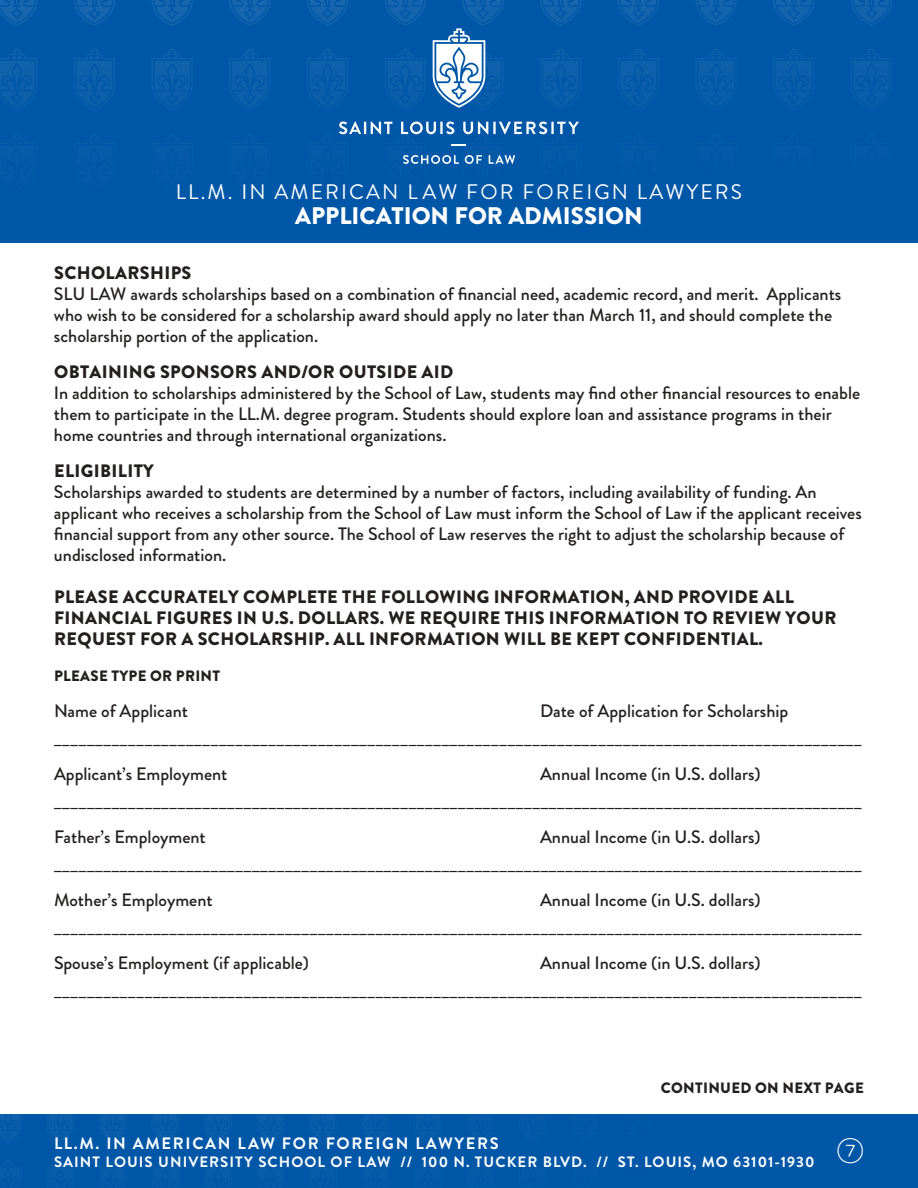
<style>
.page{position:relative;width:918px;height:1188px;background:#fff}
.page>*{position:absolute;margin:0;border:0;box-sizing:border-box;transform-origin:0 0}
.t1{font:900 24px "Brandon Grotesque";color:#fff}
.t2{font:21px "Brandon Grotesque";letter-spacing:.1em;color:#fff}
.t3{font:500 18px/21px "Brandon Grotesque";color:#241f1f}
.t4{font:900 18px/21px "Brandon Grotesque";letter-spacing:.02em;color:#241f1f}
.t5{font:700 16.5px "Brandon Grotesque";letter-spacing:.1em;color:#fff}
.t6{font:15px "Franklin Gothic";color:#241f1f}
.t7{font:700 15px "Brandon Grotesque";letter-spacing:.07em;color:#fff}
.t8{font:900 15px "Brandon Grotesque";letter-spacing:.02em;color:#241f1f}
</style>
<div class="page">
<div style="left:0;top:1115px;width:918px;height:73px;background:#0057a7"></div>
<svg style="left:0;top:1114px;width:22px;height:27px"></svg>
<svg style="left:47px;top:1114px;width:27px;height:30px"></svg>
<svg style="left:99px;top:1114px;width:28px;height:27px"></svg>
<svg style="left:152px;top:1114px;width:27px;height:27px"></svg>
<svg style="left:204px;top:1114px;width:28px;height:27px"></svg>
<svg style="left:257px;top:1114px;width:27px;height:20px"></svg>
<svg style="left:309px;top:1114px;width:28px;height:5px"></svg>
<svg style="left:362px;top:1114px;width:27px;height:1px"></svg>
<svg style="left:414px;top:1114px;width:28px;height:1px"></svg>
<svg style="left:467px;top:1114px;width:27px;height:1px"></svg>
<svg style="left:519px;top:1114px;width:28px;height:1px"></svg>
<svg style="left:571px;top:1114px;width:28px;height:1px"></svg>
<svg style="left:624px;top:1114px;width:28px;height:1px"></svg>
<svg style="left:676px;top:1114px;width:28px;height:1px"></svg>
<svg style="left:729px;top:1114px;width:28px;height:1px"></svg>
<svg style="left:781px;top:1114px;width:28px;height:1px"></svg>
<svg style="left:834px;top:1114px;width:28px;height:1px"></svg>
<svg style="left:886px;top:1114px;width:28px;height:1px"></svg>
<div style="left:0;top:0;width:918px;height:243px;background:#0057a7"></div>
<svg style="left:0;top:0;width:37px;height:26px"></svg>
<svg style="left:74px;top:0;width:41px;height:26px"></svg>
<svg style="left:152px;top:0;width:41px;height:26px"></svg>
<svg style="left:229px;top:0;width:41px;height:26px"></svg>
<svg style="left:307px;top:0;width:41px;height:26px"></svg>
<svg style="left:385px;top:0;width:41px;height:26px"></svg>
<svg style="left:540px;top:0;width:41px;height:26px"></svg>
<svg style="left:618px;top:0;width:41px;height:26px"></svg>
<svg style="left:696px;top:0;width:41px;height:26px"></svg>
<svg style="left:773px;top:0;width:41px;height:26px"></svg>
<svg style="left:851px;top:0;width:41px;height:26px"></svg>
<svg style="left:0;top:49px;width:37px;height:61px"></svg>
<svg style="left:74px;top:49px;width:41px;height:61px"></svg>
<svg style="left:152px;top:49px;width:41px;height:61px"></svg>
<svg style="left:229px;top:49px;width:41px;height:61px"></svg>
<svg style="left:307px;top:49px;width:41px;height:61px"></svg>
<svg style="left:385px;top:49px;width:41px;height:60px"></svg>
<svg style="left:540px;top:49px;width:41px;height:55px"></svg>
<svg style="left:618px;top:49px;width:41px;height:52px"></svg>
<svg style="left:696px;top:49px;width:40px;height:49px"></svg>
<svg style="left:773px;top:49px;width:41px;height:47px"></svg>
<svg style="left:851px;top:49px;width:41px;height:44px"></svg>
<svg style="left:339px;top:122px;width:240px;height:42px"></svg>
<svg style="left:433px;top:0;width:71px;height:108px"></svg>
<p class="t2" style="left:176px;top:177px;width:568px">LL.M. IN AMERICAN L AW FOR FOREIGN LAWYERS</p>
<h1 class="t1" style="left:295px;top:198px;width:349px">APPLICATION FOR ADMISSION</h1>
<p class="t4" style="left:54px;top:263px;width:139px">SCHOLARSHIPS</p>
<p class="t3" style="left:54px;top:284px;width:789px">SLU LAW awards scholarships based on a combination of financial need, academic record, and merit. Applicants who wish to be considered for a scholarship award should apply no later than March 11, and should complete the scholarship portion of the application.</p>
<p class="t4" style="left:54px;top:362px;width:401px">OBTAINING SPONSORS AND/OR OUTSIDE AID</p>
<p class="t3" style="left:54px;top:383px;width:808px">In addition to scholarships administered by the School of Law, students may find other financial resources to enable them to participate in the LL.M. degree program. Students should explore loan and assistance programs in their home countries and through international organizations.</p>
<p class="t4" style="left:54px;top:461px;width:101px">ELIGIBILITY</p>
<p class="t3" style="left:54px;top:482px;width:809px">Scholarships awarded to students are determined by a number of factors, including availability of funding. An applicant who receives a scholarship from the School of Law must inform the School of Law if the applicant receives financial support from any other source. The School of Law reserves the right to adjust the scholarship because of undisclosed information.</p>
<p class="t4" style="left:54px;top:587px;width:784px">PLEASE ACCURATELY COMPLETE THE FOLLOWING INFORMATION, AND PROVIDE ALL<br>FINANCIAL FIGURES IN U.S. DOLLARS. WE REQUIRE THIS INFORMATION TO REVIEW YOUR<br>REQUEST FOR A SCHOLARSHIP. ALL INFORMATION WILL BE KEPT CONFIDENTIAL.</p>
<p class="t8" style="left:54px;top:665px;width:168px">PLEASE TYPE OR PRINT</p>
<p class="t3" style="left:54px;top:701px;width:136px">Name of Applicant</p>
<p class="t3" style="left:540px;top:701px;width:250px">Date of Application for Scholarship</p>
<p class="t6" style="left:54px;top:730px;width:809px">__________________________________________________________________________________________________</p>
<p class="t3" style="left:54px;top:764px;width:175px">Applicant’s Employment</p>
<p class="t3" style="left:540px;top:764px;width:222px">Annual Income (in U.S. dollars)</p>
<p class="t6" style="left:54px;top:793px;width:809px">__________________________________________________________________________________________________</p>
<p class="t3" style="left:54px;top:827px;width:153px">Father’s Employment</p>
<p class="t3" style="left:540px;top:827px;width:222px">Annual Income (in U.S. dollars)</p>
<p class="t6" style="left:54px;top:856px;width:809px">__________________________________________________________________________________________________</p>
<p class="t3" style="left:54px;top:890px;width:160px">Mother’s Employment</p>
<p class="t3" style="left:540px;top:890px;width:222px">Annual Income (in U.S. dollars)</p>
<p class="t6" style="left:54px;top:919px;width:809px">__________________________________________________________________________________________________</p>
<p class="t3" style="left:54px;top:953px;width:256px">Spouse’s Employment (if applicable)</p>
<p class="t3" style="left:540px;top:953px;width:222px">Annual Income (in U.S. dollars)</p>
<p class="t6" style="left:54px;top:982px;width:809px">__________________________________________________________________________________________________</p>
<p class="t8" style="left:661px;top:1077px;width:205px">CONTINUED ON NEXT PAGE</p>
<p class="t5" style="left:54px;top:1131px;width:446px">LL.M. IN AMERICAN LAW FOR FOREIGN LAWYERS</p>
<p class="t7" style="left:54px;top:1151px;width:812px">SAINT LOUIS UNIVERSITY SCHOOL OF LAW // 100 N. TUCKER BLVD. // ST. LOUIS, MO 63101-1930 <sup>7</sup></p>
</div>
